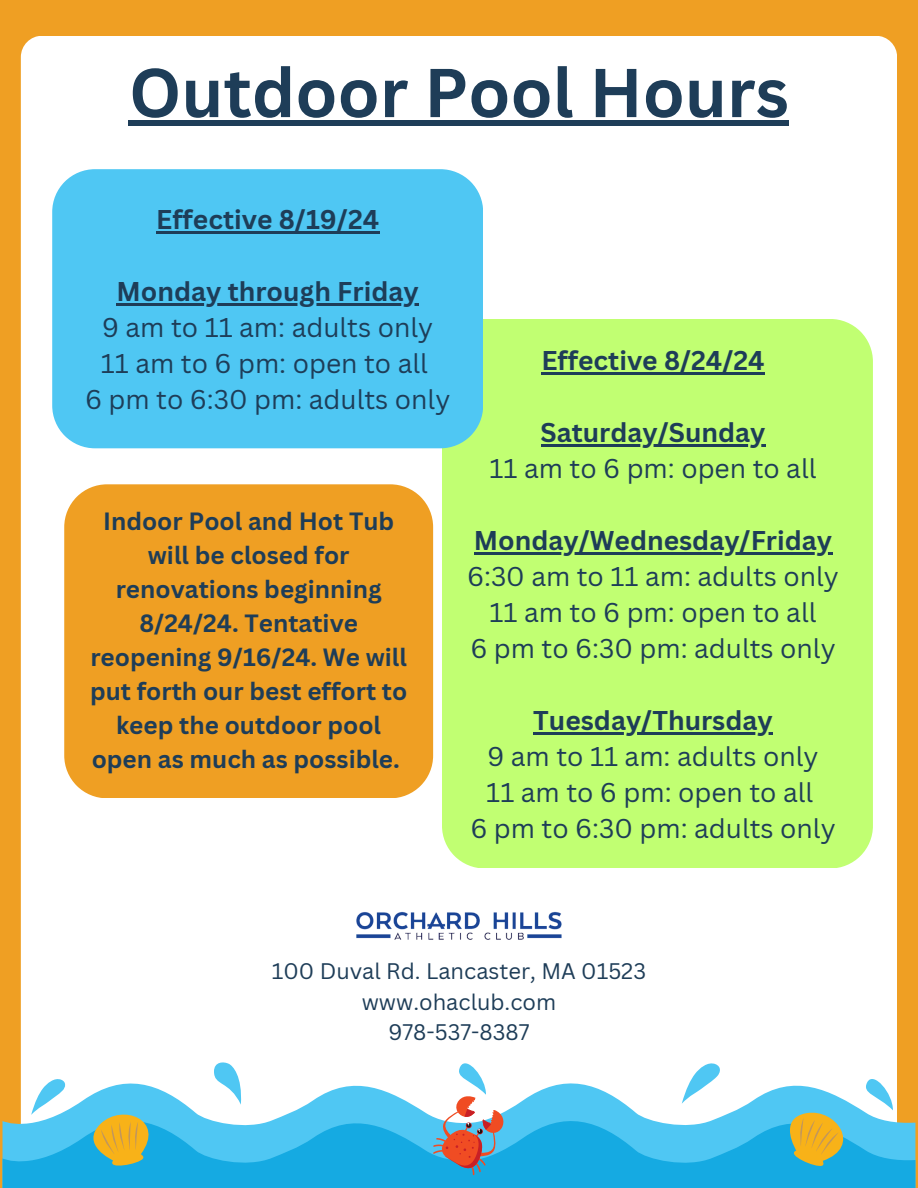
<style>
.page{position:relative;width:918px;height:1188px;background:#ef9f23}
.page>*{position:absolute;margin:0;border:0;box-sizing:border-box;transform-origin:0 0}
.t1{font:700 67.5px "Canva Sans";color:#1e3d58}
.t2{font:26.4px/36px "Canva Sans";color:#1e3d58;text-align:center}
.t3{font:700 26.4px "Canva Sans";color:#1e3d58}
.t4{font:700 24.3px/33.9px "Canva Sans";color:#1e3d58;text-align:center}
.t5{font:21.9px "Canva Sans";color:#1e3d58}
.s1{font-weight:700}
</style>
<div class="page">
<div style="left:21px;top:36px;width:876px;height:1152px;background:#fff;border-radius:21px"></div>
<svg style="left:3px;top:1110px;width:912px;height:78px;background:#33b6e7"></svg>
<svg style="left:31px;top:1062px;width:862px;height:53px"></svg>
<svg style="left:73px;top:1096px;width:100px;height:78px;background:#69b7b2"></svg>
<svg style="left:433px;top:1094px;width:72px;height:81px"></svg>
<svg style="left:765px;top:1088px;width:108px;height:94px;background:#68bbc0"></svg>
<img style="left:356px;top:911px;width:206px;height:29px">
<div style="left:442px;top:319px;width:431px;height:549px;background:#c1ff72"></div>
<hr style="left:541px;top:372px;width:224px;height:2px;background:#1e3d58">
<hr style="left:541px;top:444px;width:225px;height:2px;background:#1e3d58">
<hr style="left:474px;top:552px;width:358px;height:2px;background:#1e3d58">
<hr style="left:533px;top:732px;width:240px;height:2px;background:#1e3d58">
<div style="left:129px;top:120px;width:660px;height:6px;background:#1e3d58"></div>
<div style="left:64px;top:484px;width:369px;height:314px;background:#ef9f23"></div>
<div style="left:52px;top:169px;width:431px;height:279px;background:#4fc7f3"></div>
<hr style="left:156px;top:231px;width:223px;height:2px;background:#1e3d58">
<hr style="left:117px;top:303px;width:302px;height:2px;background:#1e3d58">
<h3 class="t1" style="left:129px;top:45px;width:661px">Outdoor Pool Hours</h3>
<h4 class="t3" style="left:156px;top:201px;width:225px">Effective 8/19/24</h4>
<p class="t2" style="left:85px;top:273px;width:367px"><span class="s1">Monday through Friday<br></span>9 am to 11 am: adults only<br>11 am to 6 pm: open to all<br>6 pm to 6:30 pm: adults only</p>
<h3 class="t4" style="left:90px;top:504px;width:319px">Indoor Pool and Hot Tub will be closed for renovations beginning<br>8/24/24. Tentative reopening 9/16/24. We will put forth our best effort to keep the outdoor pool open as much as possible.</h3>
<h2 class="t3" style="left:541px;top:342px;width:225px">Effective 8/24/24</h2>
<h3 class="t2" style="left:490px;top:414px;width:328px"><span class="s1">Saturday/Sunday<br></span>11 am to 6 pm: open to all</h3>
<h2 class="t2" style="left:467px;top:522px;width:373px"><span class="s1">Monday/Wednesday/Friday<br></span>6:30 am to 11 am: adults only<br>11 am to 6 pm: open to all<br>6 pm to 6:30 pm: adults only</h2>
<h3 class="t2" style="left:470px;top:702px;width:367px"><span class="s1">Tuesday/Thursday<br></span>9 am to 11 am: adults only<br>11 am to 6 pm: open to all<br>6 pm to 6:30 pm: adults only</h3>
<p class="t5" style="left:272px;top:956px;width:376px">100 Duval Rd. Lancaster, MA 01523</p>
<p class="t5" style="left:362px;top:986px;width:196px">www.ohaclub.com</p>
<p class="t5" style="left:388px;top:1017px;width:143px">978-537-8387</p>
</div>
